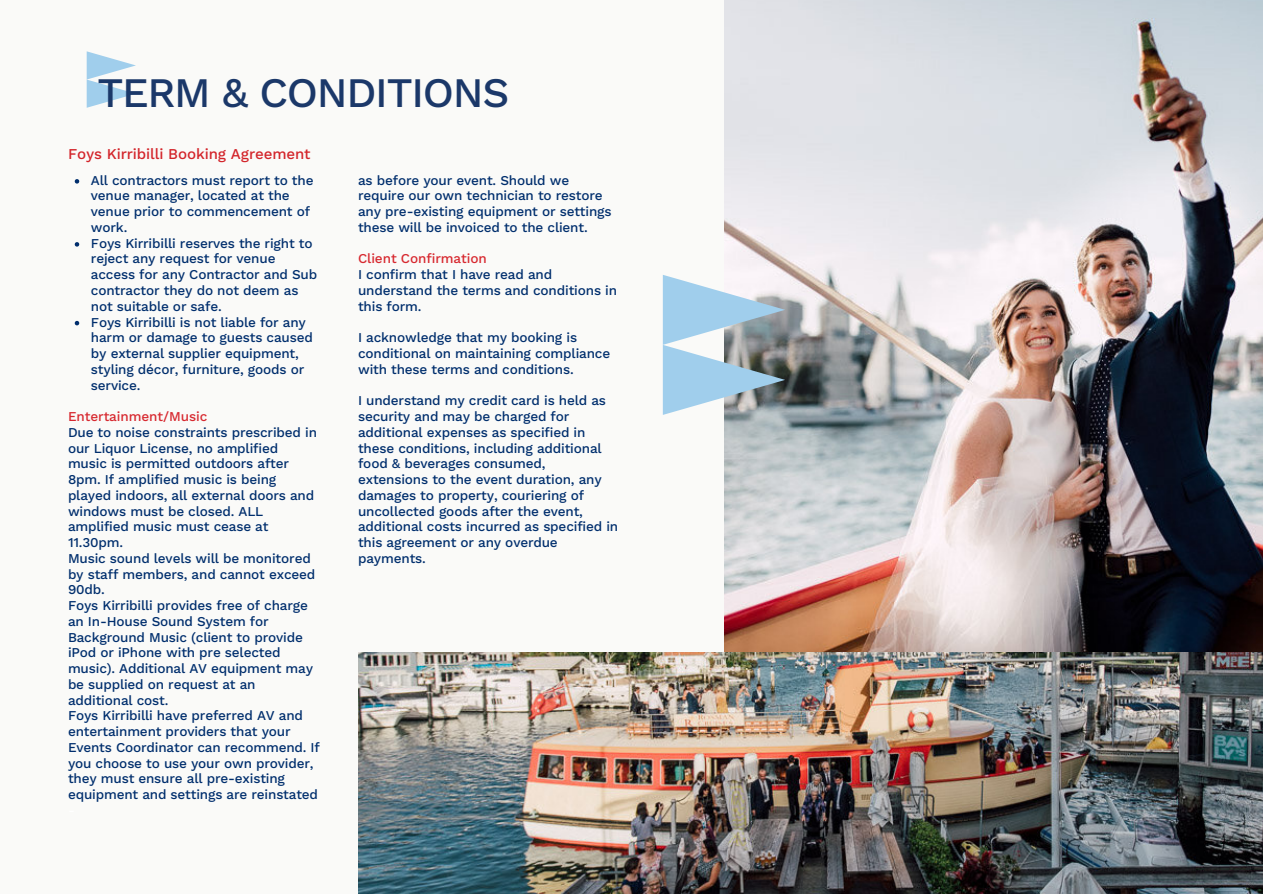
<style>
.page{position:relative;width:1263px;height:894px;background:#fff}
.page>*{position:absolute;margin:0;border:0;box-sizing:border-box;transform-origin:0 0}
.t1{font:500 42px "Work Sans";letter-spacing:-.03em;color:#1b3869}
.t2{font:500 15px "Work Sans";letter-spacing:-.005em;color:#d3242a}
.t3{font:500 13.5px/15.8px "Work Sans";letter-spacing:-.01em;color:#002e6d}
.t4{font:500 13.5px "Work Sans";letter-spacing:-.005em;color:#d7282f}
</style>
<div class="page">
<div style="left:0;top:0;width:1263px;height:893px;background:#fafaf8"></div>
<img style="left:724px;top:0;width:539px;height:652px">
<svg style="left:87px;top:51px;width:49px;height:57px"></svg>
<img style="left:358px;top:652px;width:905px;height:240px">
<svg style="left:663px;top:275px;width:122px;height:140px"></svg>
<svg style="left:75px;top:179px;width:4px;height:4px"></svg>
<svg style="left:75px;top:242px;width:4px;height:4px"></svg>
<svg style="left:75px;top:321px;width:4px;height:4px"></svg>
<p class="t1" style="left:97px;top:68px;width:413px">TERM &amp; CONDITIONS</p>
<p class="t2" style="left:68px;top:145px;width:244px">Foys Kirribilli Booking Agreement</p>
<p class="t3" style="left:91px;top:172px;width:224px">All contractors must report to the venue manager, located at the venue prior to commencement of work.</p>
<p class="t3" style="left:91px;top:235px;width:228px">Foys Kirribilli reserves the right to reject any request for venue access for any Contractor and Sub contractor they do not deem as not suitable or safe.</p>
<p class="t3" style="left:91px;top:314px;width:223px">Foys Kirribilli is not liable for any harm or damage to guests caused by external supplier equipment, styling décor, furniture, goods or service.</p>
<p class="t4" style="left:68px;top:408px;width:141px">Entertainment/Music</p>
<p class="t3" style="left:68px;top:424px;width:251px">Due to noise constraints prescribed in our Liquor License, no amplified music is permitted outdoors after<br>8pm. If amplified music is being played indoors, all external doors and windows must be closed. ALL amplified music must cease at<br>11.30pm.</p>
<p class="t3" style="left:68px;top:550px;width:249px">Music sound levels will be monitored by staff members, and cannot exceed<br>90db.</p>
<p class="t3" style="left:68px;top:597px;width:247px">Foys Kirribilli provides free of charge an In-House Sound System for<br>Background Music (client to provide iPod or iPhone with pre selected music). Additional AV equipment may be supplied on request at an additional cost.</p>
<p class="t3" style="left:68px;top:707px;width:253px">Foys Kirribilli have preferred AV and entertainment providers that your Events Coordinator can recommend. If you choose to use your own provider, they must ensure all pre-existing equipment and settings are reinstated</p>
<p class="t3" style="left:358px;top:172px;width:255px">as before your event. Should we require our own technician to restore any pre-existing equipment or settings these will be invoiced to the client.</p>
<p class="t4" style="left:358px;top:251px;width:130px">Client Confirmation</p>
<p class="t3" style="left:358px;top:267px;width:260px">I confirm that I have read and understand the terms and conditions in this form.</p>
<p class="t3" style="left:358px;top:329px;width:254px">I acknowledge that my booking is conditional on maintaining compliance with these terms and conditions.</p>
<p class="t3" style="left:358px;top:392px;width:262px">I understand my credit card is held as security and may be charged for additional expenses as specified in these conditions, including additional food &amp; beverages consumed, extensions to the event duration, any damages to property, couriering of uncollected goods after the event, additional costs incurred as specified in this agreement or any overdue payments.</p>
</div>
